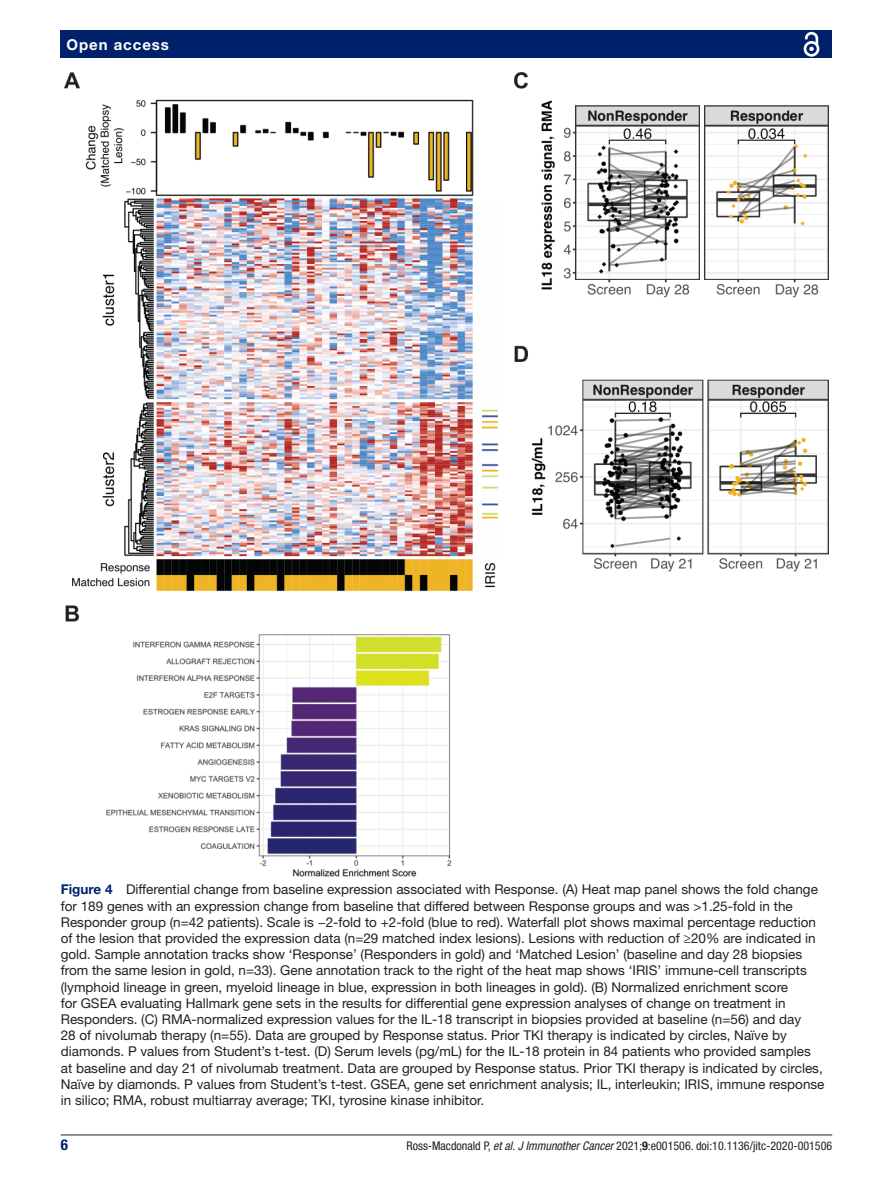
<style>
.page{position:relative;width:893px;height:1191px;background:#fff}
.page>*{position:absolute;margin:0;border:0;box-sizing:border-box;transform-origin:0 0}
.t1{font:700 15px "Helvetica Neue LT Std";letter-spacing:.065em;color:#fff}
.t2{font:700 condensed 15px "Helvetica Neue LT Std";color:#00226b}
.t3{font:13.5px/16.2px "Helvetica Neue LT Std";color:#231f20}
.t4{font:condensed 12px "Helvetica Neue LT Std";color:#231f20}
.s1{font-weight:700;color:#00226b}
.s2{font-style:italic}
.s3{font-weight:700}
</style>
<div class="page">
<hr style="left:61px;top:1134px;width:771px;height:1px;background:#231f20">
<div style="left:61px;top:31px;width:771px;height:27px;background:#00226b"></div>
<svg style="left:803px;top:31px;width:17px;height:26px"></svg>
<img style="left:65px;top:73px;width:763px;height:803px">
<p class="t1" style="left:66px;top:35px;width:104px">Open access</p>
<p class="t3" style="left:61px;top:881px;width:765px"><span class="s1">Figure 4</span> Differential change from baseline expression associated with Response. (A) Heat map panel shows the fold change for 189 genes with an expression change from baseline that differed between Response groups and was &gt;1.25-fold in the Responder group (n=42 patients). Scale is −2-fold to +2-fold (blue to red). Waterfall plot shows maximal percentage reduction of the lesion that provided the expression data (n=29 matched index lesions). Lesions with reduction of ≥20% are indicated in gold. Sample annotation tracks show ‘Response’ (Responders in gold) and ‘Matched Lesion’ (baseline and day 28 biopsies from the same lesion in gold, n=33). Gene annotation track to the right of the heat map shows ‘IRIS’ immune-cell transcripts (lymphoid lineage in green, myeloid lineage in blue, expression in both lineages in gold). (B) Normalized enrichment score<br>for GSEA evaluating Hallmark gene sets in the results for differential gene expression analyses of change on treatment in Responders. (C) RMA-normalized expression values for the IL-18 transcript in biopsies provided at baseline (n=56) and day<br>28 of nivolumab therapy (n=55). Data are grouped by Response status. Prior TKI therapy is indicated by circles, Naïve by diamonds. P values from Student’s t-test. (D) Serum levels (pg/mL) for the IL-18 protein in 84 patients who provided samples at baseline and day 21 of nivolumab treatment. Data are grouped by Response status. Prior TKI therapy is indicated by circles, Naïve by diamonds. P values from Student’s t-test. GSEA, gene set enrichment analysis; IL, interleukin; IRIS, immune response in silico; RMA, robust multiarray average; TKI, tyrosine kinase inhibitor.</p>
<p class="t2" style="left:61px;top:1135px;width:9px">6</p>
<p class="t4" style="left:407px;top:1138px;width:427px">Ross-Macdonald P, <span class="s2">et al</span>. <span class="s2">J Immunother Cancer</span> 2021;<span class="s3">9</span>:e001506. doi:10.1136/jitc-2020-001506</p>
</div>
